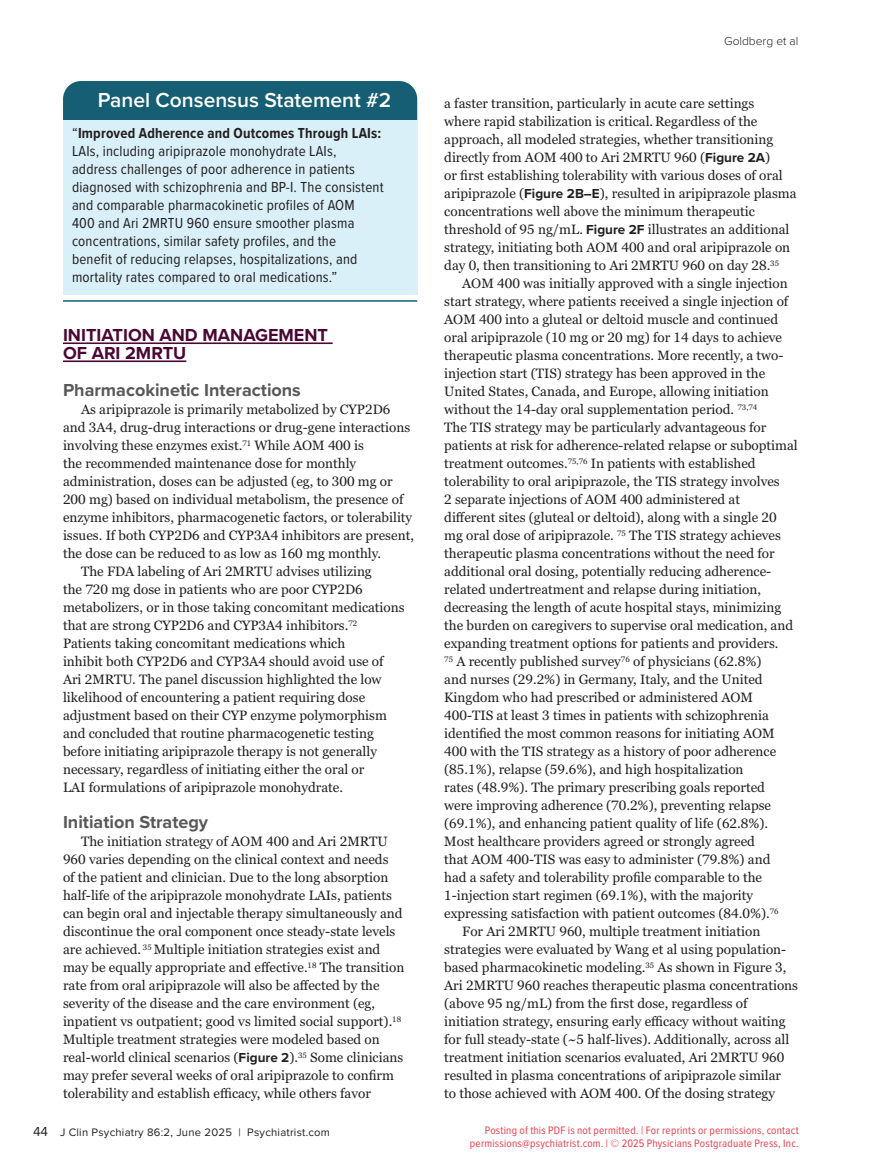
<style>
.page{position:relative;width:878px;height:1175px;background:#fff}
.page>*{position:absolute;margin:0;border:0;box-sizing:border-box;transform-origin:0 0}
.t1{font:600 21px "Proxima Nova";color:#fff}
.t2{font:700 18px "Proxima Nova";color:#57585a}
.t3{font:700 18px/18px "Proxima Nova";color:#4b0734}
.t4{font:15px/18px "Proxima Nova Cond";letter-spacing:.01em;color:#231f20}
.t5{font:13.5px/18px "Georgia Pro";color:#231f20}
.t6{font:300 12px "Proxima Nova";color:#231f20}
.t7{font:11.25px/12.8px "Proxima Nova Cond";letter-spacing:.015em;color:#ee3d4c;text-align:right}
.t8{font:11.25px "Proxima Nova";letter-spacing:.02em;color:#231f20}
.s1{font-weight:700}
.s2{font-family:"Proxima Nova";font-weight:700}
.s3{font-size:13.5px}
</style>
<div class="page">
<div style="left:63px;top:81px;width:354px;height:39px;background:#155e74"></div>
<div style="left:63px;top:120px;width:354px;height:174px;background:#d9f0f9"></div>
<hr style="left:63px;top:300px;width:354px;height:2px;background:#155e74">
<hr style="left:63px;top:342px;width:269px;height:2px;background:#4b0734">
<hr style="left:63px;top:360px;width:123px;height:2px;background:#4b0734">
<h1 class="t1" style="left:98px;top:84px;width:295px">Panel Consensus Statement #2</h1>
<p class="t4" style="left:72px;top:123px;width:313px">“<span class="s1">Improved Adherence and Outcomes Through LAIs:<br></span>LAIs, including aripiprazole monohydrate LAIs, address challenges of poor adherence in patients diagnosed with schizophrenia and BP-I. The consistent and comparable pharmacokinetic profiles of AOM<br>400 and Ari 2MRTU 960 ensure smoother plasma concentrations, similar safety profiles, and the<br>benefit of reducing relapses, hospitalizations, and mortality rates compared to oral medications.”</p>
<h2 class="t3" style="left:63px;top:325px;width:266px">INITIATION AND MANAGEMENT<br>OF ARI 2MRTU</h2>
<h2 class="t2" style="left:63px;top:377px;width:239px">Pharmacokinetic Interactions</h2>
<p class="t5" style="left:81px;top:401px;width:311px">As aripiprazole is primarily metabolized by CYP2D6</p>
<p class="t5" style="left:63px;top:419px;width:349px">and 3A4, drug-drug interactions or drug-gene interactions</p>
<p class="t5" style="left:63px;top:437px;width:302px">involving these enzymes exist.<sup>71</sup> While AOM 400 is</p>
<p class="t5" style="left:63px;top:455px;width:295px">the recommended maintenance dose for monthly</p>
<p class="t5" style="left:63px;top:473px;width:331px">administration, doses can be adjusted (eg, to 300 mg or</p>
<p class="t5" style="left:63px;top:491px;width:342px">200 mg) based on individual metabolism, the presence of</p>
<p class="t5" style="left:63px;top:509px;width:351px">enzyme inhibitors, pharmacogenetic factors, or tolerability</p>
<p class="t5" style="left:63px;top:527px;width:352px">issues. If both CYP2D6 and CYP3A4 inhibitors are present,</p>
<p class="t5" style="left:63px;top:545px;width:320px">the dose can be reduced to as low as 160 mg monthly.</p>
<p class="t5" style="left:81px;top:563px;width:292px">The FDA labeling of Ari 2MRTU advises utilizing</p>
<p class="t5" style="left:63px;top:581px;width:301px">the 720 mg dose in patients who are poor CYP2D6</p>
<p class="t5" style="left:63px;top:599px;width:343px">metabolizers, or in those taking concomitant medications</p>
<p class="t5" style="left:63px;top:617px;width:296px">that are strong CYP2D6 and CYP3A4 inhibitors.<sup>72</sup></p>
<p class="t5" style="left:63px;top:635px;width:284px">Patients taking concomitant medications which</p>
<p class="t5" style="left:63px;top:653px;width:322px">inhibit both CYP2D6 and CYP3A4 should avoid use of</p>
<p class="t5" style="left:63px;top:671px;width:320px">Ari 2MRTU. The panel discussion highlighted the low</p>
<p class="t5" style="left:63px;top:689px;width:304px">likelihood of encountering a patient requiring dose</p>
<p class="t5" style="left:63px;top:707px;width:325px">adjustment based on their CYP enzyme polymorphism</p>
<p class="t5" style="left:63px;top:725px;width:312px">and concluded that routine pharmacogenetic testing</p>
<p class="t5" style="left:63px;top:743px;width:315px">before initiating aripiprazole therapy is not generally</p>
<p class="t5" style="left:63px;top:761px;width:303px">necessary, regardless of initiating either the oral or</p>
<p class="t5" style="left:63px;top:779px;width:281px">LAI formulations of aripiprazole monohydrate.</p>
<h2 class="t2" style="left:63px;top:809px;width:147px">Initiation Strategy</h2>
<p class="t5" style="left:63px;top:833px;width:343px;text-indent:18px">The initiation strategy of AOM 400 and Ari 2MRTU 960 varies depending on the clinical context and needs<br>of the patient and clinician. Due to the long absorption half-life of the aripiprazole monohydrate LAIs, patients can begin oral and injectable therapy simultaneously and discontinue the oral component once steady-state levels are achieved. <sup>35</sup> Multiple initiation strategies exist and may be equally appropriate and effective.<sup>18</sup> The transition rate from oral aripiprazole will also be affected by the severity of the disease and the care environment (eg, inpatient vs outpatient; good vs limited social support).<sup>18<br></sup>Multiple treatment strategies were modeled based on real-world clinical scenarios (<span class="s2">Figure 2</span>).<sup>35</sup> Some clinicians may prefer several weeks of oral aripiprazole to confirm tolerability and establish efficacy, while others favor</p>
<p class="t8" style="left:33px;top:1123px;width:298px"><span class="s3">44</span> J Clin Psychiatry 86:2, June 2025 | Psychiatrist.com</p>
<p class="t6" style="left:724px;top:33px;width:76px">Goldberg et al</p>
<p class="t5" style="left:444px;top:95px;width:354px">a faster transition, particularly in acute care settings<br>where rapid stabilization is critical.Regardless of the approach, all modeled strategies, whether transitioning directly from AOM 400 to Ari 2MRTU 960 (<span class="s2">Figure 2A</span>)<br>or first establishing tolerability with various doses of oral aripiprazole (<span class="s2">Figure 2B–E</span>), resulted in aripiprazole plasma concentrations well above the minimum therapeutic threshold of 95 ng/mL. <span class="s2">Figure 2F</span> illustrates an additional strategy, initiating both AOM 400 and oral aripiprazole on day 0, then transitioning to Ari 2MRTU 960 on day 28.<sup>35</sup></p>
<p class="t5" style="left:462px;top:275px;width:327px">AOM 400 was initially approved with a single injection</p>
<p class="t5" style="left:444px;top:293px;width:345px">start strategy, where patients received a single injection of</p>
<p class="t5" style="left:444px;top:311px;width:335px">AOM 400 into a gluteal or deltoid muscle and continued</p>
<p class="t5" style="left:444px;top:329px;width:339px">oral aripiprazole (10 mg or 20 mg) for 14 days to achieve</p>
<p class="t5" style="left:444px;top:347px;width:341px">therapeutic plasma concentrations. More recently, a two-</p>
<p class="t5" style="left:444px;top:365px;width:322px">injection start (TIS) strategy has been approved in the</p>
<p class="t5" style="left:444px;top:383px;width:326px">United States, Canada, and Europe, allowing initiation</p>
<p class="t5" style="left:444px;top:401px;width:314px">without the 14-day oral supplementation period. <sup>73,74</sup></p>
<p class="t5" style="left:444px;top:419px;width:323px">The TIS strategy may be particularly advantageous for</p>
<p class="t5" style="left:444px;top:437px;width:355px">patients at risk for adherence-related relapse or suboptimal</p>
<p class="t5" style="left:444px;top:455px;width:313px">treatment outcomes.<sup>75,76</sup> In patients with established</p>
<p class="t5" style="left:444px;top:473px;width:337px">tolerability to oral aripiprazole, the TIS strategy involves</p>
<p class="t5" style="left:444px;top:491px;width:297px">2 separate injections of AOM 400 administered at</p>
<p class="t5" style="left:444px;top:509px;width:334px">different sites (gluteal or deltoid), along with a single 20</p>
<p class="t5" style="left:444px;top:527px;width:338px">mg oral dose of aripiprazole. <sup>75</sup> The TIS strategy achieves</p>
<p class="t5" style="left:444px;top:545px;width:332px">therapeutic plasma concentrations without the need for</p>
<p class="t5" style="left:444px;top:563px;width:328px">additional oral dosing, potentially reducing adherence-</p>
<p class="t5" style="left:444px;top:581px;width:318px">related undertreatment and relapse during initiation,</p>
<p class="t5" style="left:444px;top:599px;width:338px">decreasing the length of acute hospital stays, minimizing</p>
<p class="t5" style="left:444px;top:617px;width:350px">the burden on caregivers to supervise oral medication, and</p>
<p class="t5" style="left:444px;top:635px;width:336px">expanding treatment options for patients and providers.</p>
<p class="t5" style="left:444px;top:653px;width:319px"><sup>75</sup> A recently published survey<sup>76</sup> of physicians (62.8%)</p>
<p class="t5" style="left:444px;top:671px;width:320px">and nurses (29.2%) in Germany, Italy, and the United</p>
<p class="t5" style="left:444px;top:689px;width:310px">Kingdom who had prescribed or administered AOM</p>
<p class="t5" style="left:444px;top:707px;width:326px">400-TIS at least 3 times in patients with schizophrenia</p>
<p class="t5" style="left:444px;top:725px;width:332px">identified the most common reasons for initiating AOM</p>
<p class="t5" style="left:444px;top:743px;width:333px">400 with the TIS strategy as a history of poor adherence</p>
<p class="t5" style="left:444px;top:761px;width:301px">(85.1%), relapse (59.6%), and high hospitalization</p>
<p class="t5" style="left:444px;top:779px;width:322px">rates (48.9%). The primary prescribing goals reported</p>
<p class="t5" style="left:444px;top:797px;width:328px">were improving adherence (70.2%), preventing relapse</p>
<p class="t5" style="left:444px;top:815px;width:325px">(69.1%), and enhancing patient quality of life (62.8%).</p>
<p class="t5" style="left:444px;top:833px;width:312px">Most healthcare providers agreed or strongly agreed</p>
<p class="t5" style="left:444px;top:851px;width:327px">that AOM 400-TIS was easy to administer (79.8%) and</p>
<p class="t5" style="left:444px;top:869px;width:319px">had a safety and tolerability profile comparable to the</p>
<p class="t5" style="left:444px;top:887px;width:310px">1-injection start regimen (69.1%), with the majority</p>
<p class="t5" style="left:444px;top:905px;width:336px">expressing satisfaction with patient outcomes (84.0%).<sup>76</sup></p>
<p class="t5" style="left:462px;top:923px;width:299px">For Ari 2MRTU 960, multiple treatment initiation</p>
<p class="t5" style="left:444px;top:941px;width:343px">strategies were evaluated by Wang et al using population-</p>
<p class="t5" style="left:444px;top:959px;width:343px">based pharmacokinetic modeling.<sup>35</sup> As shown in Figure 3,</p>
<p class="t5" style="left:444px;top:977px;width:355px">Ari 2MRTU 960 reaches therapeutic plasma concentrations</p>
<p class="t5" style="left:444px;top:995px;width:305px">(above 95 ng/mL) from the first dose, regardless of</p>
<p class="t5" style="left:444px;top:1013px;width:343px">initiation strategy, ensuring early efficacy without waiting</p>
<p class="t5" style="left:444px;top:1031px;width:346px">for full steady-state (~5 half-lives). Additionally, across all</p>
<p class="t5" style="left:444px;top:1049px;width:342px">treatment initiation scenarios evaluated, Ari 2MRTU 960</p>
<p class="t5" style="left:444px;top:1067px;width:338px">resulted in plasma concentrations of aripiprazole similar</p>
<p class="t5" style="left:444px;top:1085px;width:332px">to those achieved with AOM 400. Of the dosing strategy</p>
<p class="t7" style="left:470px;top:1123px;width:330px">Posting of this PDF is not permitted. | For reprints or permissions, contact permissions@psychiatrist.com. | © 2025 Physicians Postgraduate Press, Inc.</p>
</div>
